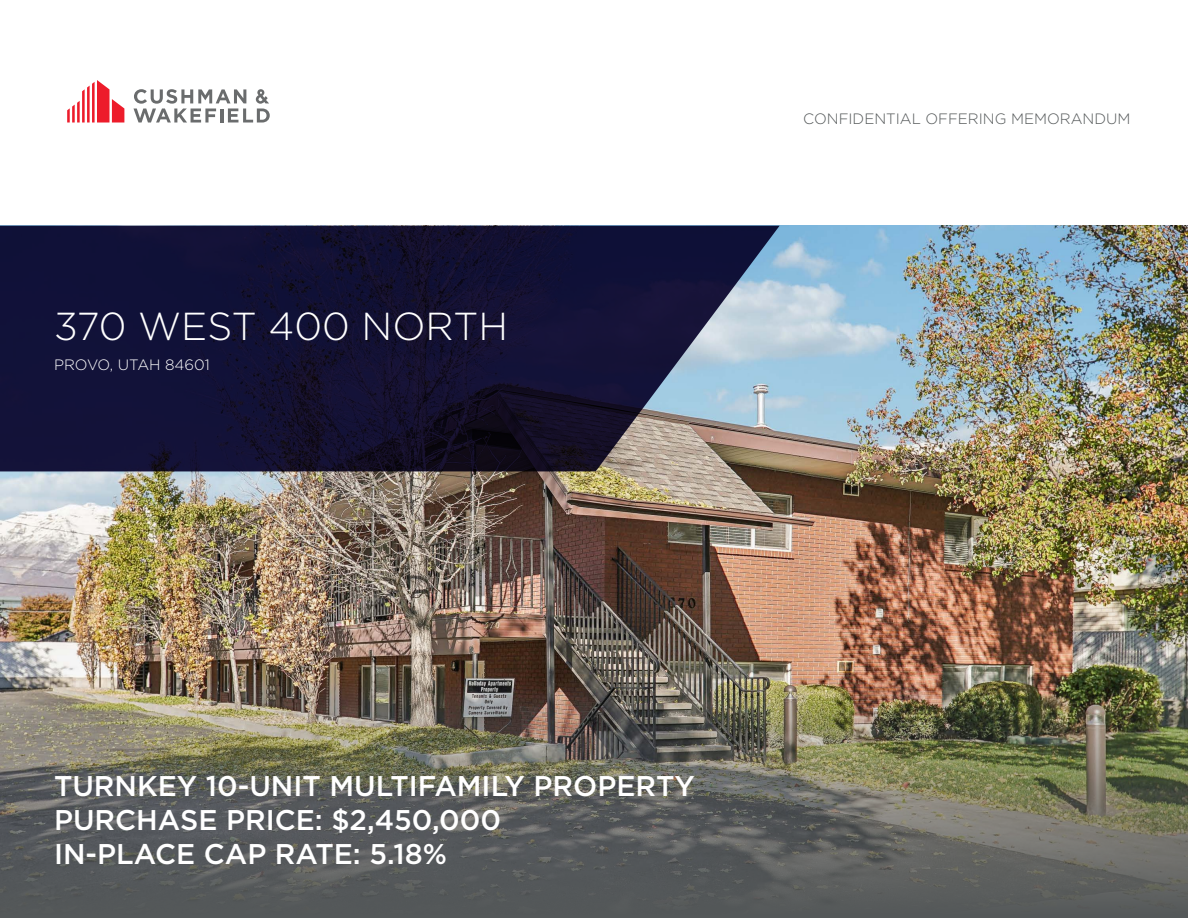
<style>
.page{position:relative;width:1188px;height:918px;background:#fff}
.page>*{position:absolute;margin:0;border:0;box-sizing:border-box;transform-origin:0 0}
.t1{font:300 39px "Gotham";color:#fff}
.t2{font:500 28.5px/34.2px "Gotham";color:#fff}
.t3{font:300 15px "Gotham";color:#545859}
.t4{font:300 15px "Gotham";color:#fff}
</style>
<div class="page">
<img style="left:0;top:226px;width:1188px;height:453px">
<svg style="left:67px;top:80px;width:57px;height:43px"></svg>
<svg style="left:134px;top:89px;width:136px;height:34px"></svg>
<svg style="left:0;top:226px;width:780px;height:245px;background:#242443"></svg>
<img style="left:0;top:679px;width:1188px;height:239px">
<h1 class="t1" style="left:54px;top:302px;width:456px">370 WEST 400 NORTH</h1>
<p class="t4" style="left:54px;top:356px;width:157px">PROVO, UTAH 84601</p>
<p class="t3" style="left:803px;top:109px;width:329px">CONFIDENTIAL OFFERING MEMORANDUM</p>
<p class="t2" style="left:54px;top:768px;width:642px">TURNKEY 10-UNIT MULTIFAMILY PROPERTY<br>PURCHASE PRICE: $2,450,000<br>IN-PLACE CAP RATE: 5.18%</p>
</div>
